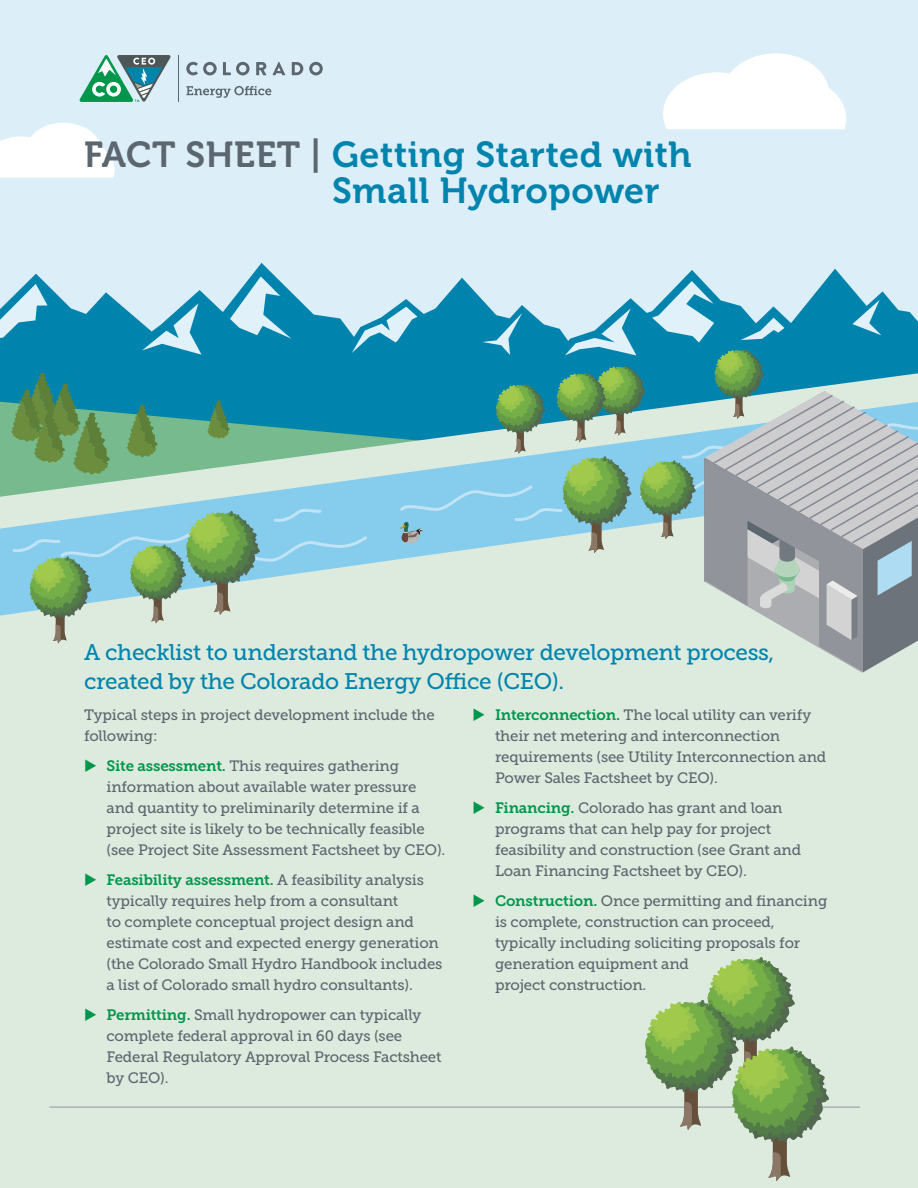
<style>
.page{position:relative;width:918px;height:1188px;background:#dceff8}
.page>*{position:absolute;margin:0;border:0;box-sizing:border-box;transform-origin:0 0}
.t1{font:36px/36px "Museo 700";letter-spacing:.015em;color:#0084ad}
.t2{font:22.5px/28.5px "Museo Slab 500";letter-spacing:-.015em;color:#0084ad}
.t3{font:15px/21px "Museo Slab 500";letter-spacing:-.01em;color:#5c666f}
.t4{font:15px "Museo Slab 700";letter-spacing:-.01em;color:#00964c}
.s1{color:#5c666f}
.s2{color:#00964c}
.s3{font-family:"Museo Slab 700";color:#00964c}
.s4{font-family:"Museo Slab 500";color:#5c666f}
</style>
<div class="page">
<svg style="left:663px;top:53px;width:183px;height:76px"></svg>
<svg style="left:0;top:123px;width:115px;height:55px"></svg>
<div style="left:0;top:673px;width:918px;height:515px;background:#ddebde"></div>
<svg style="left:186px;top:62px;width:31px;height:13px"></svg>
<svg style="left:223px;top:62px;width:27px;height:13px"></svg>
<svg style="left:256px;top:62px;width:10px;height:13px"></svg>
<svg style="left:292px;top:62px;width:11px;height:13px"></svg>
<svg style="left:309px;top:62px;width:14px;height:13px"></svg>
<svg style="left:272px;top:62px;width:13px;height:13px"></svg>
<svg style="left:186px;top:86px;width:85px;height:12px"></svg>
<hr style="left:178px;top:55px;width:1px;height:47px;background:#5c666f">
<svg style="left:79px;top:55px;width:92px;height:47px"></svg>
<hr style="left:49px;top:1107px;width:811px;height:1px;background:#92949b">
<svg style="left:0;top:276px;width:918px;height:397px;background:#8bbfc1"></svg>
<svg style="left:644px;top:957px;width:185px;height:224px;background:#a9c497"></svg>
<h1 class="t1" style="left:332px;top:137px;width:361px;text-indent:-248px"><span class="s1">FACT SHEET |</span> Getting Started with<br>Small Hydropower</h1>
<h2 class="t2" style="left:84px;top:638px;width:692px">A checklist to understand the hydropower development process, created by the Colorado Energy Office (CEO).</h2>
<p class="t3" style="left:84px;top:705px;width:352px">Typical steps in project development include the following:</p>
<p class="t3" style="left:106px;top:756px;width:340px;text-indent:-22px"><span class="s2">◆</span> <span class="s3">Site assessment.</span> This requires gathering information about available water pressure and quantity to preliminarily determine if a project site is likely to be technically feasible (see Project Site Assessment Factsheet by CEO).</p>
<p class="t4" style="left:84px;top:872px;width:342px">◆ Feasibility assessment. <span class="s4">A feasibility analysis</span></p>
<p class="t3" style="left:106px;top:891px;width:337px">typically requires help from a consultant<br>to complete conceptual project design and estimate cost and expected energy generation (the Colorado Small Hydro Handbook includes a list of Colorado small hydro consultants).</p>
<p class="t3" style="left:107px;top:1005px;width:337px;text-indent:-23px"><span class="s2">◆</span> <span class="s3">Permitting.</span> Small hydropower can typically complete federal approval in 60 days (see Federal Regulatory Approval Process Factsheet by CEO).</p>
<p class="t3" style="left:495px;top:705px;width:333px;text-indent:-22px"><span class="s2">◆</span> <span class="s3">Interconnection.</span> The local utility can verify their net metering and interconnection requirements (see Utility Interconnection and Power Sales Factsheet by CEO).</p>
<p class="t3" style="left:495px;top:798px;width:308px;text-indent:-22px"><span class="s2">◆</span> <span class="s3">Financing.</span> Colorado has grant and loan programs that can help pay for project feasibility and construction (see Grant and Loan Financing Factsheet by CEO).</p>
<p class="t3" style="left:495px;top:891px;width:334px;text-indent:-22px"><span class="s2">◆</span> <span class="s3">Construction.</span> Once permitting and financing is complete, construction can proceed, typically including soliciting proposals for generation equipment and<br>project construction.</p>
</div>
